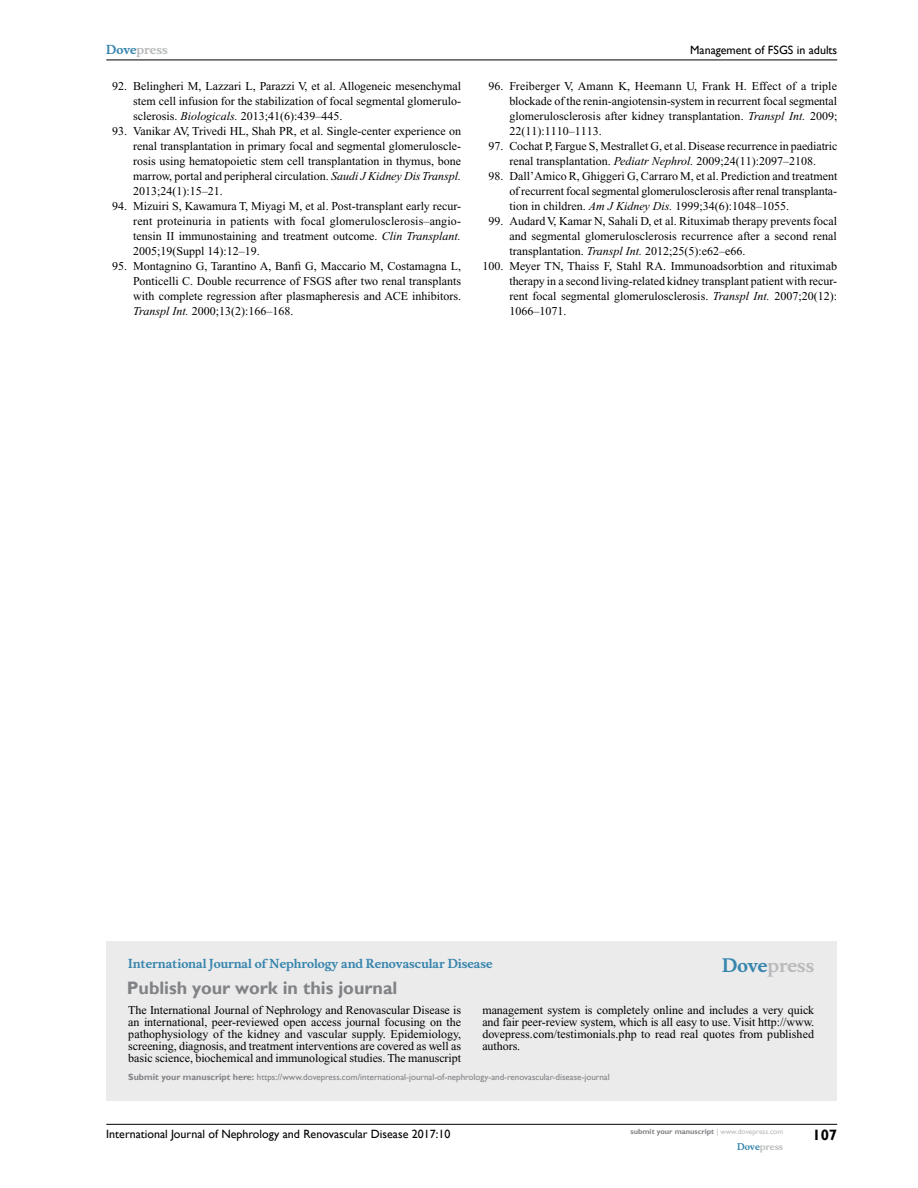
<style>
.page{position:relative;width:918px;height:1188px;background:#fff}
.page>*{position:absolute;margin:0;border:0;box-sizing:border-box;transform-origin:0 0}
.t1{font:700 18px "Gill Sans";color:#808285}
.t2{font:700 18px "Musee";color:#b8babc}
.t3{font:700 15px "Gill Sans";color:#000}
.t4{font:12px/15px "Times New Roman";color:#000;text-align:justify}
.t5{font:12px "Gill Sans";color:#000}
.t6{font:700 12px "Musee";color:#3785ad}
.t7{font:700 12px "Musee";color:#b8babc}
.t8{font:9px "Gill Sans";color:#808285}
.t9{font:700 9px "Musee";color:#b8babc}
.t10{font:700 7.5px "Gill Sans";color:#808285}
.s1{color:#3785ad}
.s2{font-style:italic}
.s3{font-weight:700}
.s4{font-weight:400;color:#b8babc}
</style>
<div class="page">
<div style="left:106px;top:941px;width:731px;height:159px;background:#ebebec"></div>
<hr style="left:106px;top:1124px;width:731px;height:1px;background:#000">
<hr style="left:106px;top:60px;width:731px;height:1px;background:#000">
<p class="t7" style="left:106px;top:43px;width:63px"><span class="s1">Dove</span>press</p>
<p class="t4" style="left:133px;top:79px;width:329px;text-indent:-21px">92. Belingheri M, Lazzari L, Parazzi V, et al. Allogeneic mesenchymal stem cell infusion for the stabilization of focal segmental glomerulo&shy;sclerosis. <span class="s2">Biologicals.</span> 2013;41(6):439–445.</p>
<p class="t4" style="left:133px;top:124px;width:329px;text-indent:-21px">93. Vanikar AV, Trivedi HL, Shah PR, et al. Single-center experience on renal transplantation in primary focal and segmental glomeruloscle&shy;rosis using hematopoietic stem cell transplantation in thymus, bone marrow, portal and peripheral circulation. <span class="s2">Saudi J Kidney Dis Transpl.<br></span>2013;24(1):15–21.</p>
<p class="t4" style="left:133px;top:199px;width:329px;text-indent:-21px">94. Mizuiri S, Kawamura T, Miyagi M, et al. Post-transplant early recur&shy;rent proteinuria in patients with focal glomerulosclerosis–angio&shy;tensin II immunostaining and treatment outcome. <span class="s2">Clin Transplant.<br></span>2005;19(Suppl 14):12–19.</p>
<p class="t4" style="left:133px;top:259px;width:329px;text-indent:-21px">95. Montagnino G, Tarantino A, Banfi G, Maccario M, Costamagna L, Ponticelli C. Double recurrence of FSGS after two renal transplants with complete regression after plasmapheresis and ACE inhibitors.<br><span class="s2">Transpl Int.</span> 2000;13(2):166–168.</p>
<p class="t5" style="left:690px;top:43px;width:149px">Management of FSGS in adults</p>
<p class="t4" style="left:509px;top:79px;width:330px;text-indent:-21px">96. Freiberger V, Amann K, Heemann U, Frank H. Effect of a triple blockade of the renin-angiotensin-system in recurrent focal segmental glomerulosclerosis after kidney transplantation. <span class="s2">Transpl Int.</span> 2009; 22(11):1110–1113.</p>
<p class="t4" style="left:488px;top:139px;width:351px;text-align:center">97. Cochat P, Fargue S, Mestrallet G, et al. Disease recurrence in paediatric renal transplantation. <span class="s2">Pediatr Nephrol.</span> 2009;24(11):2097–2108.</p>
<p class="t4" style="left:509px;top:169px;width:330px;text-indent:-21px">98. Dall’Amico R, Ghiggeri G, Carraro M, et al. Prediction and treatment of recurrent focal segmental glomerulosclerosis after renal transplanta&shy;tion in children. <span class="s2">Am J Kidney Dis.</span> 1999;34(6):1048–1055.</p>
<p class="t4" style="left:488px;top:214px;width:350px">99. Audard V, Kamar N, Sahali D, et al. Rituximab therapy prevents focal</p>
<p class="t4" style="left:509px;top:229px;width:329px">and segmental glomerulosclerosis recurrence after a second renal</p>
<p class="t4" style="left:509px;top:244px;width:238px">transplantation. <span class="s2">Transpl Int.</span> 2012;25(5):e62–e66.</p>
<p class="t4" style="left:482px;top:259px;width:356px">100. Meyer TN, Thaiss F, Stahl RA. Immunoadsorbtion and rituximab</p>
<p class="t4" style="left:509px;top:274px;width:329px">therapy in a second living-related kidney transplant patient with recur-</p>
<p class="t4" style="left:509px;top:289px;width:329px">rent focal segmental glomerulosclerosis. <span class="s2">Transpl Int.</span> 2007;20(12):</p>
<p class="t4" style="left:509px;top:304px;width:58px">1066–1071.</p>
<p class="t6" style="left:128px;top:956px;width:366px">International Journal of Nephrology and Renovascular Disease</p>
<h1 class="t1" style="left:127px;top:977px;width:272px">Publish your work in this journal</h1>
<h1 class="t2" style="left:722px;top:955px;width:94px"><span class="s1">Dove</span>press</h1>
<p class="t4" style="left:128px;top:1004px;width:334px;line-height:12px">The International Journal of Nephrology and Renovascular Disease is an international, peer-reviewed open access journal focusing on the pathophysiology of the kidney and vascular supply. Epidemiology, screening, diagnosis, and treatment interventions are covered as well as basic science, biochemical and immunological studies. The manuscript</p>
<p class="t4" style="left:482px;top:1004px;width:333px;line-height:12px">management system is completely online and includes a very quick and fair peer-review system, which is all easy to use. Visit http://www. dovepress.com/testimonials.php to read real quotes from published authors.</p>
<p class="t8" style="left:128px;top:1072px;width:483px"><span class="s3">Submit your manuscript here:</span> https://www.dovepress.com/international-journal-of-nephrology-and-renovascular-disease-journal</p>
<p class="t5" style="left:106px;top:1127px;width:346px">International Journal of Nephrology and Renovascular Disease 2017:10</p>
<p class="t10" style="left:631px;top:1127px;width:154px">submit your manuscript <span class="s4">| www.dovepress.com</span></p>
<p class="t9" style="left:737px;top:1141px;width:48px"><span class="s1">Dove</span>press</p>
<p class="t3" style="left:812px;top:1126px;width:26px">107</p>
</div>
